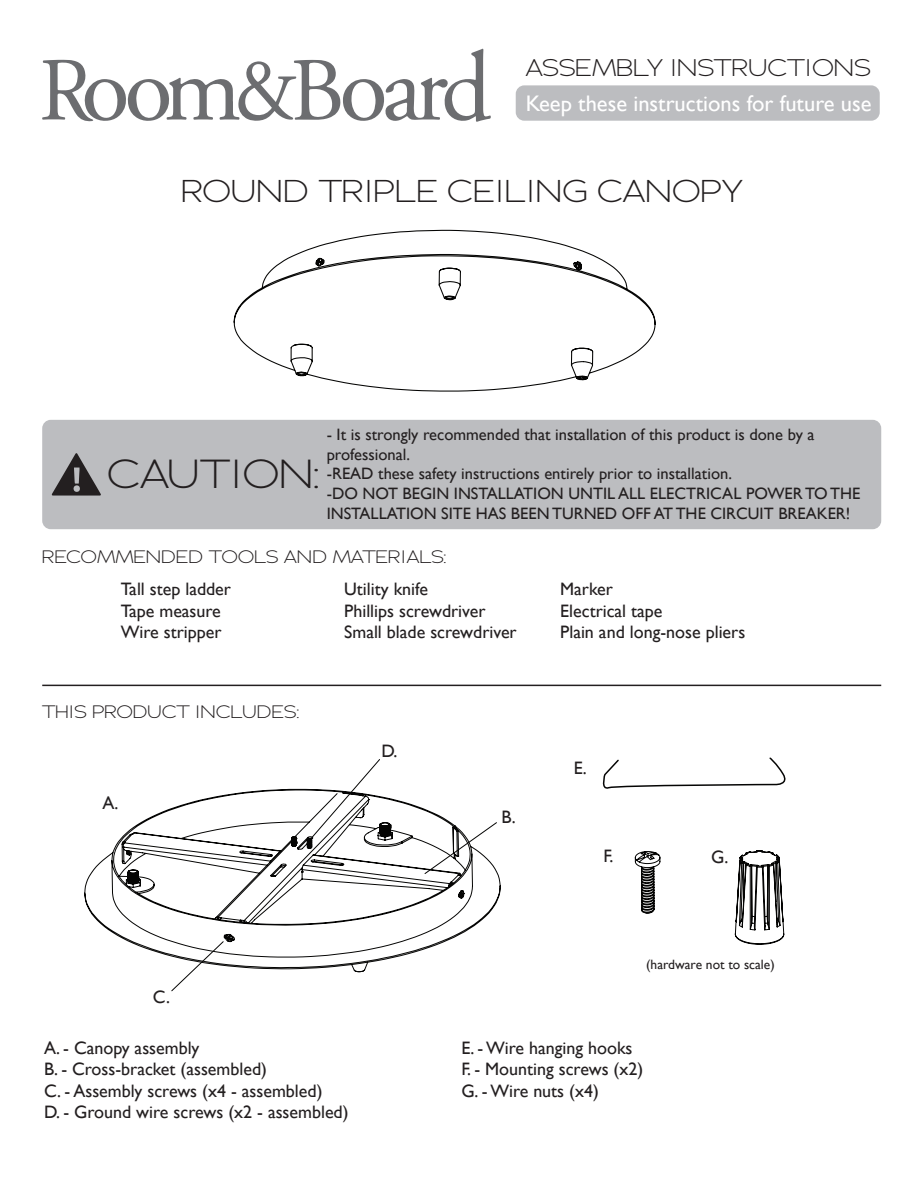
<style>
.page{position:relative;width:918px;height:1188px;background:#fff}
.page>*{position:absolute;margin:0;border:0;box-sizing:border-box;transform-origin:0 0}
.t1{font:300 40.5px "Adrianna Extended";color:#231f20}
.t2{font:300 31.5px "Adrianna Extended";color:#231f20}
.t3{font:300 24px "Adrianna Extended";color:#231f20}
.t4{font:22.5px "Gill Sans";color:#fff}
.t5{font:18px/21.6px "Gill Sans";color:#231f20}
.t6{font:300 18px "Adrianna Extended";color:#231f20}
.t7{font:16.5px/19.8px "Gill Sans";color:#231f20}
.t8{font:13.5px "Gill Sans";color:#231f20}
</style>
<div class="page">
<svg style="left:42px;top:49px;width:449px;height:73px"></svg>
<div style="left:516px;top:85px;width:364px;height:36px;background:#bcbdc0;border-radius:9px"></div>
<div style="left:42px;top:420px;width:839px;height:109px;background:#bcbdc0;border-radius:9px"></div>
<svg style="left:52px;top:453px;width:49px;height:43px"></svg>
<hr style="left:42px;top:685px;width:839px;height:1px;background:#231f20">
<svg style="left:735px;top:850px;width:49px;height:95px"></svg>
<svg style="left:635px;top:851px;width:25px;height:62px"></svg>
<svg style="left:602px;top:757px;width:184px;height:32px"></svg>
<svg style="left:233px;top:229px;width:423px;height:163px"></svg>
<svg style="left:84px;top:789px;width:417px;height:183px"></svg>
<svg style="left:171px;top:941px;width:53px;height:51px"></svg>
<svg style="left:310px;top:759px;width:71px;height:80px"></svg>
<svg style="left:424px;top:822px;width:74px;height:53px"></svg>
<h3 class="t3" style="left:525px;top:52px;width:347px">ASSEMBLY INSTRUCTIONS</h3>
<p class="t4" style="left:526px;top:90px;width:347px">Keep these instructions for future use</p>
<h2 class="t2" style="left:182px;top:172px;width:563px">ROUND TRIPLE CEILING CANOPY</h2>
<p class="t7" style="left:327px;top:425px;width:535px">- It is strongly recommended that installation of this product is done by a professional.<br>-READ these safety instructions entirely prior to installation.<br>-DO NOT BEGIN INSTALLATION UNTIL ALL ELECTRICAL POWER TO THE INSTALLATION SITE HAS BEEN TURNED OFF AT THE CIRCUIT BREAKER!</p>
<p class="t6" style="left:42px;top:546px;width:406px">RECOMMENDED TOOLS AND MATERIALS:</p>
<h1 class="t1" style="left:108px;top:449px;width:214px">CAUTION:</h1>
<p class="t5" style="left:121px;top:579px;width:112px">Tall step ladder<br>Tape measure<br>Wire stripper</p>
<p class="t5" style="left:344px;top:579px;width:174px">Utility knife<br>Phillips screwdriver<br>Small blade screwdriver</p>
<p class="t5" style="left:560px;top:579px;width:187px">Marker<br>Electrical tape<br>Plain and long-nose pliers</p>
<p class="t6" style="left:42px;top:701px;width:259px">THIS PRODUCT INCLUDES:</p>
<p class="t5" style="left:102px;top:793px;width:17px">A.</p>
<p class="t5" style="left:153px;top:986px;width:19px">C.</p>
<p class="t5" style="left:381px;top:741px;width:18px">D.</p>
<p class="t5" style="left:502px;top:806px;width:16px">B.</p>
<p class="t5" style="left:574px;top:757px;width:14px">E.</p>
<p class="t5" style="left:603px;top:845px;width:11px">F.</p>
<p class="t5" style="left:711px;top:846px;width:19px">G.</p>
<p class="t8" style="left:646px;top:957px;width:130px">(hardware not to scale)</p>
<p class="t5" style="left:44px;top:1037px;width:306px">A. - Canopy assembly<br>B. - Cross-bracket (assembled)<br>C. - Assembly screws (x4 - assembled)<br>D. - Ground wire screws (x2 - assembled)</p>
<p class="t5" style="left:461px;top:1037px;width:183px">E. - Wire hanging hooks<br>F. - Mounting screws (x2)<br>G. - Wire nuts (x4)</p>
</div>
